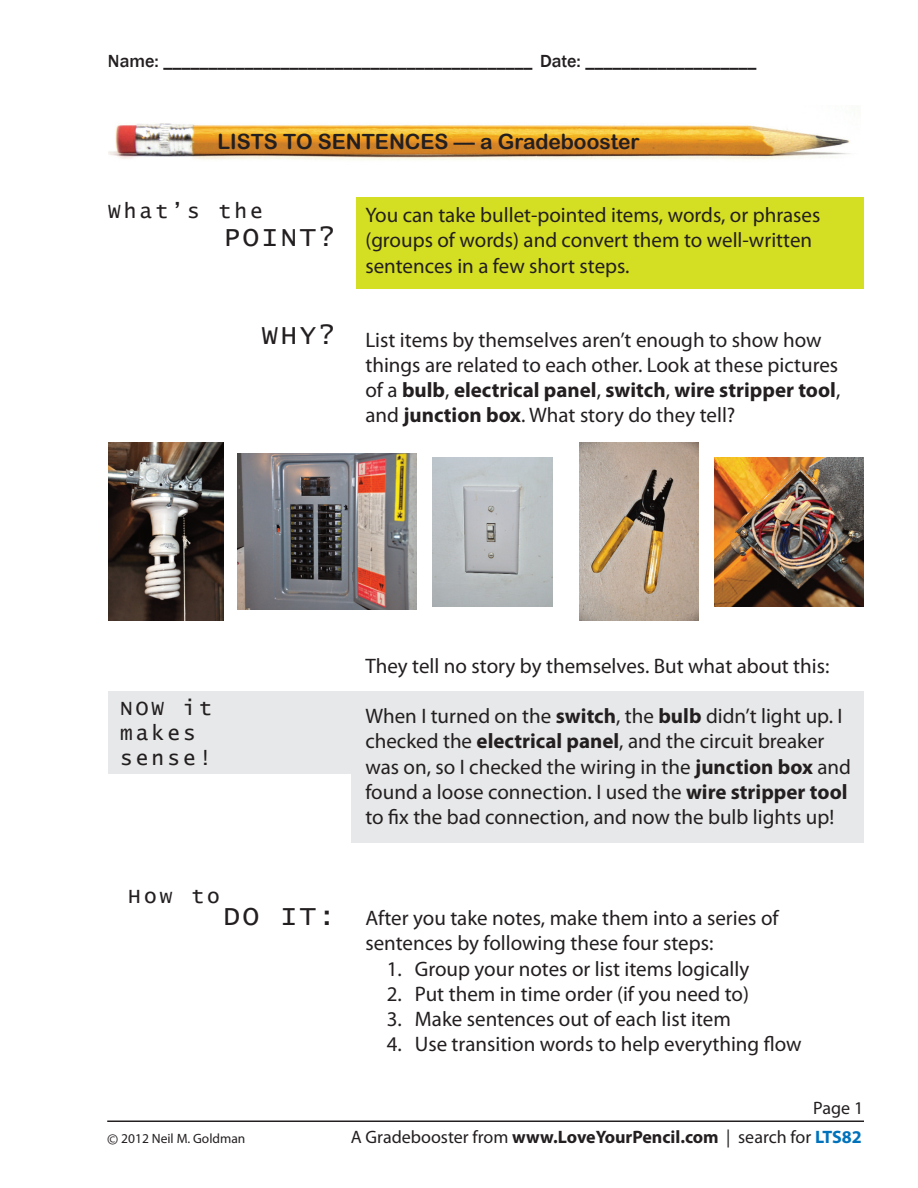
<style>
.page{position:relative;width:918px;height:1188px;background:#fff}
.page>*{position:absolute;margin:0;border:0;box-sizing:border-box;transform-origin:0 0}
.t1{font:27px "Lucida Console";letter-spacing:.1em;color:#231f20}
.t2{font:21px/25.2px "Myriad Pro";color:#231f20}
.t3{font:21px "Arial Rounded MT Bold";color:#231f20}
.t4{font:21px/25.2px "Lucida Console";letter-spacing:.15em;color:#231f20}
.t5{font:500 18px "Franklin Gothic";color:#231f20}
.t6{font:18px "Myriad Pro";color:#231f20}
.t7{font:13.5px "Myriad Pro";color:#231f20}
.s1{font-weight:700}
.s2{font-size:16.5px}
.s3{font-weight:700;color:#0072bc}
</style>
<div class="page">
<div style="left:108px;top:692px;width:279px;height:82px;background:#e7e8e9"></div>
<div style="left:352px;top:692px;width:512px;height:151px;background:#e7e8e9"></div>
<hr style="left:107px;top:1121px;width:757px;height:1px;background:#231f20">
<img style="left:108px;top:123px;width:742px;height:37px">
<div style="left:356px;top:198px;width:508px;height:91px;background:#d4de23"></div>
<img style="left:108px;top:442px;width:116px;height:179px">
<img style="left:714px;top:457px;width:150px;height:149px">
<img style="left:238px;top:454px;width:178px;height:156px">
<img style="left:432px;top:457px;width:121px;height:149px">
<img style="left:580px;top:443px;width:118px;height:178px">
<p class="t5" style="left:108px;top:50px;width:650px">Name: _________________________________________ Date: ___________________</p>
<p class="t3" style="left:218px;top:129px;width:424px">LISTS TO SENTENCES — a Gradebooster</p>
<p class="t4" style="left:108px;top:199px;width:156px">What’s the</p>
<p class="t1" style="left:224px;top:224px;width:113px">POINT?</p>
<p class="t1" style="left:262px;top:323px;width:75px">WHY?</p>
<p class="t2" style="left:365px;top:204px;width:457px">You can take bullet-pointed items, words, or phrases (groups of words) and convert them to well-written sentences in a few short steps.</p>
<p class="t2" style="left:365px;top:329px;width:476px">List items by themselves aren’t enough to show how things are related to each other. Look at these pictures of a <span class="s1">bulb</span>, <span class="s1">electrical panel</span>, <span class="s1">switch</span>, <span class="s1">wire stripper tool</span>, and <span class="s1">junction box</span>. What story do they tell?</p>
<p class="t4" style="left:120px;top:696px;width:93px">NOW it makes sense!</p>
<p class="t4" style="left:128px;top:884px;width:93px">How to</p>
<p class="t1" style="left:224px;top:903px;width:113px">DO IT:</p>
<p class="t2" style="left:365px;top:655px;width:466px">They tell no story by themselves. But what about this:</p>
<p class="t2" style="left:365px;top:705px;width:487px">When I turned on the <span class="s1">switch</span>, the <span class="s1">bulb</span> didn’t light up. I checked the <span class="s1">electrical panel</span>, and the circuit breaker was on, so I checked the wiring in the <span class="s1">junction box</span> and found a loose connection. I used the <span class="s1">wire stripper tool </span>to fix the bad connection, and now the bulb lights up!</p>
<p class="t2" style="left:365px;top:907px;width:415px">After you take notes, make them into a series of sentences by following these four steps:</p>
<p class="t2" style="left:387px;top:958px;width:364px">1. Group your notes or list items logically</p>
<p class="t2" style="left:387px;top:983px;width:364px">2. Put them in time order (if you need to)</p>
<p class="t2" style="left:387px;top:1008px;width:346px">3. Make sentences out of each list item</p>
<p class="t2" style="left:387px;top:1033px;width:416px">4. Use transition words to help everything flow</p>
<p class="t6" style="left:813px;top:1101px;width:51px">Page 1</p>
<p class="t7" style="left:107px;top:1134px;width:140px"><span class="s2">©</span> 2012 Neil M. Goldman</p>
<p class="t6" style="left:351px;top:1131px;width:513px">A Gradebooster from <span class="s1">www.LoveYourPencil.com</span> | search for <span class="s3">LTS82</span></p>
</div>
